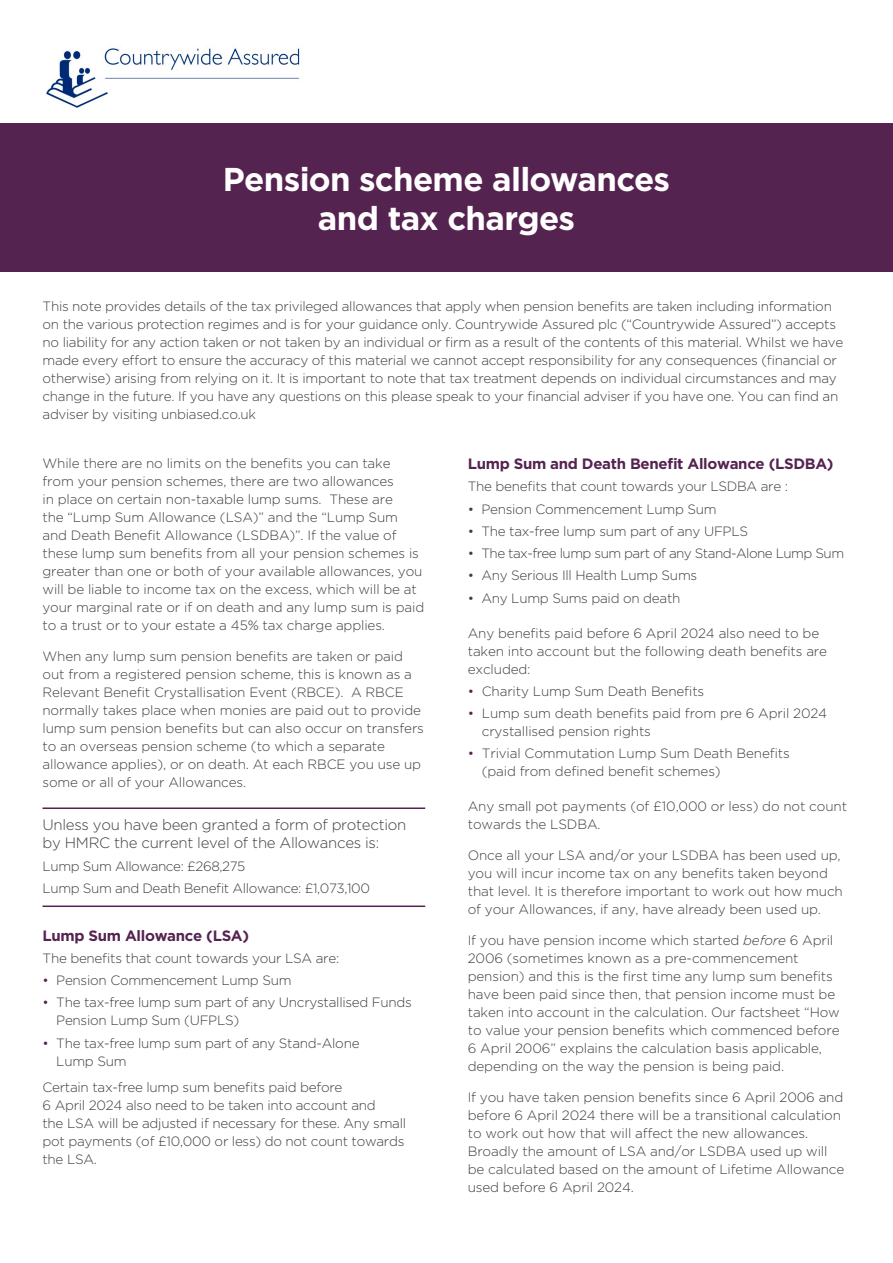
<style>
.page{position:relative;width:893px;height:1263px;background:#fff}
.page>*{position:absolute;margin:0;border:0;box-sizing:border-box;transform-origin:0 0}
.Fact_Sheet_Header{font:700 33px/39px "Gotham";letter-spacing:-.02em;color:#fff;text-align:center}
.Gotham_XNarrow_10_14{font:300 15px/18px "Gotham";letter-spacing:-.02em;color:#3e3e3f}
.Sub_headings_Ex_Lght{font:700 15px "Gotham";letter-spacing:-.02em;color:#552350}
.Gotham_XNarrow_10_14-2{font:300 13.5px/18px "Gotham";letter-spacing:-.01em;color:#3e3e3f}
.Gotham_XNarrow_10_14-3{font:300 13.5px "Gotham";letter-spacing:-.03em;color:#3e3e3f}
.Gotham_XNarrow_10_14-4{font:300 13.5px "Gotham";letter-spacing:-.04em;color:#3e3e3f}
.s1{color:#552350}
.s2{font-style:italic}
</style>
<div class="page">
<img style="left:46px;top:48px;width:254px;height:60px">
<div style="left:0;top:123px;width:893px;height:149px;background:#552350"></div>
<hr style="left:43px;top:807px;width:382px;height:2px;background:#552350">
<hr style="left:43px;top:905px;width:382px;height:2px;background:#552350">
<p class="Fact_Sheet_Header" style="left:223px;top:160px;width:449px">Pension scheme allowances and tax charges</p>
<p class="Gotham_XNarrow_10_14-2" style="left:43px;top:296px;width:802px">This note provides details of the tax privileged allowances that apply when pension benefits are taken including information on the various protection regimes and is for your guidance only. Countrywide Assured plc (“Countrywide Assured”) accepts no liability for any action taken or not taken by an individual or firm as a result of the contents of this material. Whilst we have made every effort to ensure the accuracy of this material we cannot accept responsibility for any consequences (financial or otherwise) arising from relying on it. It is important to note that tax treatment depends on individual circumstances and may change in the future. If you have any questions on this please speak to your financial adviser if you have one. You can find an adviser by visiting unbiased.co.uk</p>
<p class="Sub_headings_Ex_Lght" style="left:468px;top:454px;width:367px">Lump Sum and Death Benefit Allowance (LSDBA)</p>
<p class="Gotham_XNarrow_10_14-2" style="left:468px;top:477px;width:322px">The benefits that count towards your LSDBA are :</p>
<p class="Gotham_XNarrow_10_14-2" style="left:468px;top:499px;width:250px">• Pension Commencement Lump Sum</p>
<p class="Gotham_XNarrow_10_14-2" style="left:468px;top:522px;width:282px">• The tax-free lump sum part of any UFPLS</p>
<p class="Gotham_XNarrow_10_14-4" style="left:468px;top:545px;width:378px">• The tax-free lump sum part of any Stand-Alone Lump Sum</p>
<p class="Gotham_XNarrow_10_14-2" style="left:468px;top:566px;width:231px">• Any Serious Ill Health Lump Sums</p>
<p class="Gotham_XNarrow_10_14-2" style="left:468px;top:588px;width:214px">• Any Lump Sums paid on death</p>
<p class="Gotham_XNarrow_10_14-2" style="left:468px;top:623px;width:361px">Any benefits paid before 6 April 2024 also need to be taken into account but the following death benefits are excluded:</p>
<p class="Gotham_XNarrow_10_14-2" style="left:468px;top:682px;width:238px"><span class="s1">•</span> Charity Lump Sum Death Benefits</p>
<p class="Gotham_XNarrow_10_14-2" style="left:482px;top:704px;width:347px;text-indent:-14px"><span class="s1">•</span> Lump sum death benefits paid from pre 6 April 2024 crystallised pension rights</p>
<p class="Gotham_XNarrow_10_14-2" style="left:482px;top:744px;width:310px;text-indent:-14px"><span class="s1">•</span> Trivial Commutation Lump Sum Death Benefits (paid from defined benefit schemes)</p>
<p class="Gotham_XNarrow_10_14-2" style="left:468px;top:797px;width:381px">Any small pot payments (of £10,000 or less) do not count towards the LSDBA.</p>
<p class="Gotham_XNarrow_10_14-2" style="left:468px;top:846px;width:377px">Once all your LSA and/or your LSDBA has been used up, you will incur income tax on any benefits taken beyond that level. It is therefore important to work out how much of your Allowances, if any, have already been used up.</p>
<p class="Gotham_XNarrow_10_14-2" style="left:468px;top:931px;width:374px">If you have pension income which started <span class="s2">before</span> 6 April 2006 (sometimes known as a pre-commencement pension) and this is the first time any lump sum benefits have been paid since then, that pension income must be taken into account in the calculation. Our factsheet “How to value your pension benefits which commenced before 6 April 2006” explains the calculation basis applicable, depending on the way the pension is being paid.</p>
<p class="Gotham_XNarrow_10_14-2" style="left:468px;top:1088px;width:378px">If you have taken pension benefits since 6 April 2006 and before 6 April 2024 there will be a transitional calculation to work out how that will affect the new allowances.<br>Broadly the amount of LSA and/or LSDBA used up will be calculated based on the amount of Lifetime Allowance used before 6 April 2024.</p>
<p class="Gotham_XNarrow_10_14-2" style="left:43px;top:454px;width:383px">While there are no limits on the benefits you can take from your pension schemes, there are two allowances<br>in place on certain non-taxable lump sums. These are<br>the “Lump Sum Allowance (LSA)” and the “Lump Sum and Death Benefit Allowance (LSDBA)”. If the value of these lump sum benefits from all your pension schemes is greater than one or both of your available allowances, you will be liable to income tax on the excess, which will be at your marginal rate or if on death and any lump sum is paid to a trust or to your estate a 45% tax charge applies.</p>
<p class="Gotham_XNarrow_10_14-2" style="left:43px;top:647px;width:383px">When any lump sum pension benefits are taken or paid out from a registered pension scheme, this is known as a Relevant Benefit Crystallisation Event (RBCE). A RBCE normally takes place when monies are paid out to provide lump sum pension benefits but can also occur on transfers to an overseas pension scheme (to which a separate allowance applies), or on death. At each RBCE you use up some or all of your Allowances.</p>
<p class="Gotham_XNarrow_10_14" style="left:43px;top:815px;width:365px">Unless you have been granted a form of protection by HMRC the current level of the Allowances is:</p>
<p class="Gotham_XNarrow_10_14-3" style="left:43px;top:857px;width:204px">Lump Sum Allowance: £268,275</p>
<p class="Gotham_XNarrow_10_14-3" style="left:43px;top:879px;width:329px">Lump Sum and Death Benefit Allowance: £1,073,100</p>
<p class="Sub_headings_Ex_Lght" style="left:43px;top:925px;width:208px">Lump Sum Allowance (LSA)</p>
<p class="Gotham_XNarrow_10_14-2" style="left:43px;top:949px;width:298px">The benefits that count towards your LSA are:</p>
<p class="Gotham_XNarrow_10_14-2" style="left:43px;top:971px;width:251px"><span class="s1">•</span> Pension Commencement Lump Sum</p>
<p class="Gotham_XNarrow_10_14-2" style="left:56px;top:993px;width:357px;text-indent:-14px"><span class="s1">•</span> The tax-free lump sum part of any Uncrystallised Funds<br>Pension Lump Sum (UFPLS)</p>
<p class="Gotham_XNarrow_10_14-2" style="left:56px;top:1033px;width:305px;text-indent:-14px"><span class="s1">•</span> The tax-free lump sum part of any Stand-Alone<br>Lump Sum</p>
<p class="Gotham_XNarrow_10_14-2" style="left:43px;top:1078px;width:365px">Certain tax-free lump sum benefits paid before<br>6 April 2024 also need to be taken into account and<br>the LSA will be adjusted if necessary for these. Any small pot payments (of £10,000 or less) do not count towards the LSA.</p>
</div>
